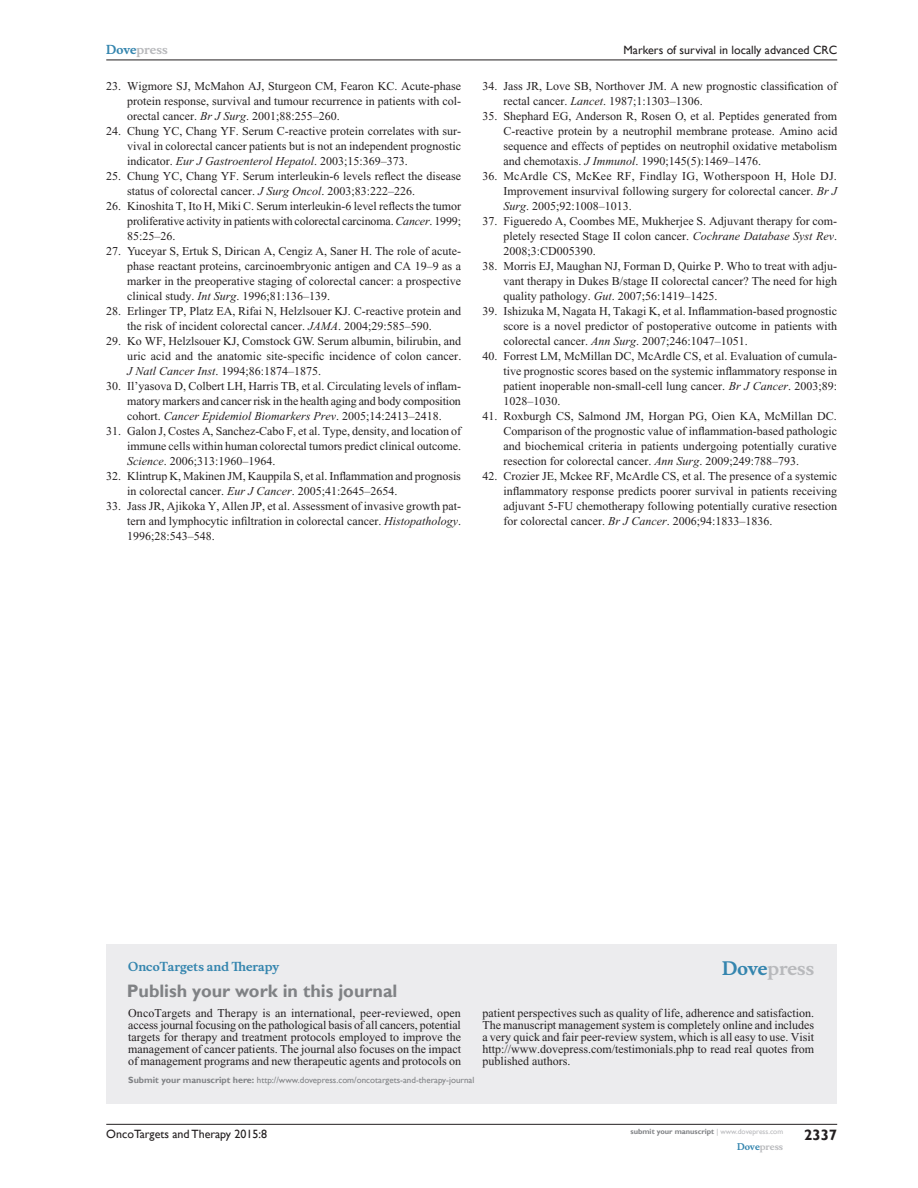
<style>
.page{position:relative;width:918px;height:1188px;background:#fff}
.page>*{position:absolute;margin:0;border:0;box-sizing:border-box;transform-origin:0 0}
.PromBx-H1{font:700 18px "Gill Sans";color:#808285}
.PromBx-Brand{font:700 18px "Musee";color:#b8b9bc}
.t1{font:700 15px "Gill Sans";color:#231f20}
.RefNL2{font:12px/15px "Times New Roman";color:#231f20;text-align:justify}
.PromBx-Tx{font:12px/12px "Times New Roman";color:#231f20;text-align:justify}
.t2{font:12px "Gill Sans";color:#231f20}
.PromBx-JrnlName{font:700 12px "Musee";color:#3485ae}
.t3{font:700 12px "Musee";color:#b8b9bc}
.PromBx-SubmitMssWebA{font:9px "Gill Sans";color:#808285}
.t4{font:700 9px "Musee";color:#b8b9bc}
.t5{font:700 7.5px "Gill Sans";color:#808285}
.s1{color:#3485ae}
.s2{font-style:italic}
.s3{font-weight:700}
.s4{font-weight:400;color:#b8b9bc}
</style>
<div class="page">
<div style="left:106px;top:944px;width:731px;height:159px;background:#ececee"></div>
<hr style="left:106px;top:1124px;width:731px;height:1px;background:#231f20">
<hr style="left:106px;top:60px;width:731px;height:1px;background:#231f20">
<p class="t3" style="left:106px;top:43px;width:63px"><span class="s1">Dove</span>press</p>
<p class="RefNL2" style="left:127px;top:79px;width:335px;text-indent:-21px">23. Wigmore SJ, McMahon AJ, Sturgeon CM, Fearon KC. Acute-phase protein response, survival and tumour recurrence in patients with col&shy;orectal cancer. <span class="s2">Br J Surg</span>. 2001;88:255–260.</p>
<p class="RefNL2" style="left:127px;top:124px;width:335px;text-indent:-21px">24. Chung YC, Chang YF. Serum C-reactive protein correlates with sur&shy;vival in colorectal cancer patients but is not an independent prognostic indicator. <span class="s2">Eur J Gastroenterol Hepatol</span>. 2003;15:369–373.</p>
<p class="RefNL2" style="left:127px;top:169px;width:335px;text-indent:-21px">25. Chung YC, Chang YF. Serum interleukin-6 levels reflect the disease status of colorectal cancer. <span class="s2">J Surg Oncol</span>. 2003;83:222–226.</p>
<p class="RefNL2" style="left:127px;top:199px;width:335px;text-indent:-21px">26. Kinoshita T, Ito H, Miki C. Serum interleukin-6 level reflects the tumor proliferative activity in patients with colorectal carcinoma. <span class="s2">Cancer</span>. 1999; 85:25–26.</p>
<p class="RefNL2" style="left:127px;top:244px;width:335px;text-indent:-21px">27. Yuceyar S, Ertuk S, Dirican A, Cengiz A, Saner H. The role of acute&shy;phase reactant proteins, carcinoembryonic antigen and CA 19–9 as a marker in the preoperative staging of colorectal cancer: a prospective clinical study. <span class="s2">Int Surg</span>. 1996;81:136–139.</p>
<p class="RefNL2" style="left:127px;top:304px;width:335px;text-indent:-21px">28. Erlinger TP, Platz EA, Rifai N, Helzlsouer KJ. C-reactive protein and the risk of incident colorectal cancer. <span class="s2">JAMA</span>. 2004;29:585–590.</p>
<p class="RefNL2" style="left:127px;top:334px;width:336px;text-indent:-21px">29. Ko WF, Helzlsouer KJ, Comstock GW. Serum albumin, bilirubin, and uric acid and the anatomic site-specific incidence of colon cancer.<br><span class="s2">J Natl Cancer Inst</span>. 1994;86:1874–1875.</p>
<p class="RefNL2" style="left:127px;top:379px;width:335px;text-indent:-21px">30. Il’yasova D, Colbert LH, Harris TB, et al. Circulating levels of inflam&shy;matory markers and cancer risk in the health aging and body composition cohort. <span class="s2">Cancer Epidemiol Biomarkers Prev</span>. 2005;14:2413–2418.</p>
<p class="RefNL2" style="left:127px;top:424px;width:335px;text-indent:-21px">31. Galon J, Costes A, Sanchez-Cabo F, et al. Type, density, and location of immune cells within human colorectal tumors predict clinical outcome.<br><span class="s2">Science</span>. 2006;313:1960–1964.</p>
<p class="RefNL2" style="left:127px;top:469px;width:335px;text-indent:-21px">32. Klintrup K, Makinen JM, Kauppila S, et al. Inflammation and prognosis in colorectal cancer. <span class="s2">Eur J Cancer</span>. 2005;41:2645–2654.</p>
<p class="RefNL2" style="left:127px;top:499px;width:335px;text-indent:-21px">33. Jass JR, Ajikoka Y, Allen JP, et al. Assessment of invasive growth pat&shy;tern and lymphocytic infiltration in colorectal cancer. <span class="s2">Histopathology</span>.<br>1996;28:543–548.</p>
<p class="t2" style="left:624px;top:43px;width:215px">Markers of survival in locally advanced CRC</p>
<p class="RefNL2" style="left:503px;top:79px;width:335px;text-indent:-21px">34. Jass JR, Love SB, Northover JM. A new prognostic classification of rectal cancer. <span class="s2">Lancet</span>. 1987;1:1303–1306.</p>
<p class="RefNL2" style="left:503px;top:109px;width:336px;text-indent:-21px">35. Shephard EG, Anderson R, Rosen O, et al. Peptides generated from C-reactive protein by a neutrophil membrane protease. Amino acid sequence and effects of peptides on neutrophil oxidative metabolism and chemotaxis. <span class="s2">J Immunol</span>. 1990;145(5):1469–1476.</p>
<p class="RefNL2" style="left:503px;top:169px;width:335px;text-indent:-21px">36. McArdle CS, McKee RF, Findlay IG, Wotherspoon H, Hole DJ.<br>Improvement insurvival following surgery for colorectal cancer. <span class="s2">Br J Surg</span>. 2005;92:1008–1013.</p>
<p class="RefNL2" style="left:503px;top:214px;width:335px;text-indent:-21px">37. Figueredo A, Coombes ME, Mukherjee S. Adjuvant therapy for com&shy;pletely resected Stage II colon cancer. <span class="s2">Cochrane Database Syst Rev</span>.<br>2008;3:CD005390.</p>
<p class="RefNL2" style="left:503px;top:259px;width:335px;text-indent:-21px">38. Morris EJ, Maughan NJ, Forman D, Quirke P. Who to treat with adju&shy;vant therapy in Dukes B/stage II colorectal cancer? The need for high quality pathology. <span class="s2">Gut</span>. 2007;56:1419–1425.</p>
<p class="RefNL2" style="left:503px;top:304px;width:335px;text-indent:-21px">39. Ishizuka M, Nagata H, Takagi K, et al. Inflammation-based prognostic score is a novel predictor of postoperative outcome in patients with colorectal cancer. <span class="s2">Ann Surg</span>. 2007;246:1047–1051.</p>
<p class="RefNL2" style="left:503px;top:349px;width:335px;text-indent:-21px">40. Forrest LM, McMillan DC, McArdle CS, et al. Evaluation of cumula&shy;tive prognostic scores based on the systemic inflammatory response in patient inoperable non-small-cell lung cancer. <span class="s2">Br J Cancer</span>. 2003;89:<br>1028–1030.</p>
<p class="RefNL2" style="left:503px;top:409px;width:335px;text-indent:-21px">41. Roxburgh CS, Salmond JM, Horgan PG, Oien KA, McMillan DC.<br>Comparison of the prognostic value of inflammation-based pathologic and biochemical criteria in patients undergoing potentially curative resection for colorectal cancer. <span class="s2">Ann Surg</span>. 2009;249:788–793.</p>
<p class="RefNL2" style="left:503px;top:469px;width:335px;text-indent:-21px">42. Crozier JE, Mckee RF, McArdle CS, et al. The presence of a systemic inflammatory response predicts poorer survival in patients receiving adjuvant 5-FU chemotherapy following potentially curative resection for colorectal cancer. <span class="s2">Br J Cancer</span>. 2006;94:1833–1836.</p>
<p class="PromBx-JrnlName" style="left:128px;top:959px;width:152px">OncoTargets and Therapy</p>
<p class="PromBx-H1" style="left:127px;top:980px;width:272px">Publish your work in this journal</p>
<p class="PromBx-Brand" style="left:722px;top:958px;width:94px"><span class="s1">Dove</span>press</p>
<p class="PromBx-Tx" style="left:128px;top:1007px;width:334px">OncoTargets and Therapy is an international, peer-reviewed, open access journal focusing on the pathological basis of all cancers, potential targets for therapy and treatment protocols employed to improve the management of cancer patients. The journal also focuses on the impact of management programs and new therapeutic agents and protocols on</p>
<p class="PromBx-Tx" style="left:482px;top:1007px;width:333px">patient perspectives such as quality of life, adherence and satisfaction.<br>The manuscript management system is completely online and includes a very quick and fair peer-review system, which is all easy to use. Visit http://www.dovepress.com/testimonials.php to read real quotes from published authors.</p>
<p class="PromBx-SubmitMssWebA" style="left:128px;top:1075px;width:348px"><span class="s3">Submit your manuscript here:</span> http://www.dovepress.com/oncotargets-and-therapy-journal</p>
<p class="t2" style="left:106px;top:1127px;width:162px">OncoTargets and Therapy 2015:8</p>
<p class="t5" style="left:631px;top:1127px;width:154px">submit your manuscript <span class="s4">| www.dovepress.com</span></p>
<p class="t4" style="left:737px;top:1141px;width:48px"><span class="s1">Dove</span>press</p>
<p class="t1" style="left:804px;top:1126px;width:35px">2337</p>
</div>
